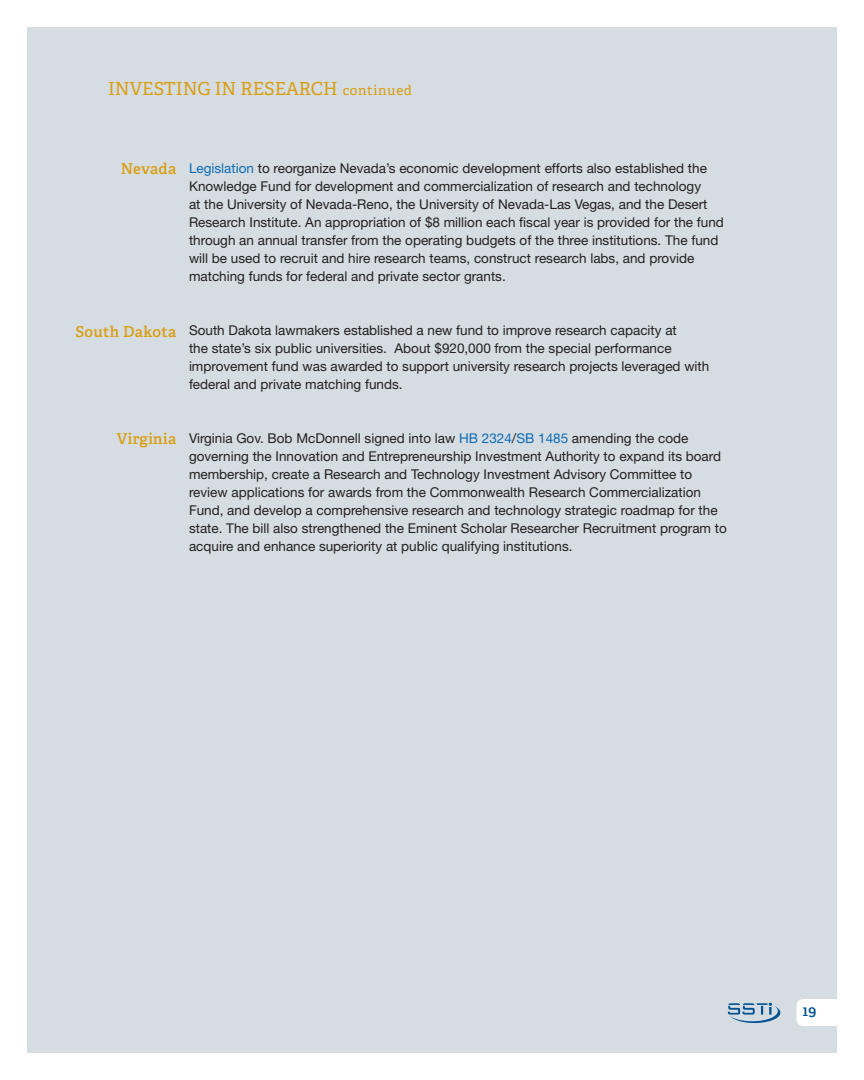
<style>
.page{position:relative;width:864px;height:1080px;background:#fff}
.page>*{position:absolute;margin:0;border:0;box-sizing:border-box;transform-origin:0 0}
.t1{font:18px "Adelle Basic";color:#da9e0f}
.t2{font:600 15px "Adelle Basic";letter-spacing:.025em;color:#da9e0f}
.t3{font:600 15px "Adelle Basic";color:#005294}
.t4{font:13.5px/18px "Helvetica Neue";color:#231f20}
.t5{font:13.5px "Adelle Basic";letter-spacing:.05em;color:#da9e0f}
.s1{color:#0f6cb6}
</style>
<div class="page">
<div style="left:27px;top:27px;width:810px;height:1026px;background:#d5dce2"></div>
<div style="left:796px;top:999px;width:61px;height:27px;background:#fff;border-radius:7px"></div>
<img style="left:728px;top:1003px;width:41px;height:3px">
<h1 class="t1" style="left:108px;top:77px;width:13px">INVESTING</h1>
<h1 class="t1" style="left:215px;top:77px;width:39px">IN RESEARCH</h1>
<p class="t5" style="left:343px;top:81px;width:71px">CONTINUED</p>
<p class="t2" style="left:121px;top:159px;width:57px">Nevada</p>
<p class="t4" style="left:189px;top:159px;width:536px"><span class="s1">Legislation</span> to reorganize Nevada’s economic development efforts also established the Knowledge Fund for development and commercialization of research and technology<br>at the University of Nevada-Reno, the University of Nevada-Las Vegas, and the Desert Research Institute. An appropriation of $8 million each fiscal year is provided for the fund through an annual transfer from the operating budgets of the three institutions. The fund will be used to recruit and hire research teams, construct research labs, and provide matching funds for federal and private sector grants.</p>
<p class="t2" style="left:75px;top:322px;width:102px">South Dakota</p>
<p class="t4" style="left:189px;top:321px;width:522px">South Dakota lawmakers established a new fund to improve research capacity at<br>the state’s six public universities. About $920,000 from the special performance improvement fund was awarded to support university research projects leveraged with federal and private matching funds.</p>
<p class="t2" style="left:117px;top:429px;width:61px">Virginia</p>
<p class="t4" style="left:189px;top:429px;width:539px">Virginia Gov. Bob McDonnell signed into law <span class="s1">HB 2324</span>/<span class="s1">SB 1485</span> amending the code governing the Innovation and Entrepreneurship Investment Authority to expand its board membership, create a Research and Technology Investment Advisory Committee to review applications for awards from the Commonwealth Research Commercialization Fund, and develop a comprehensive research and technology strategic roadmap for the state. The bill also strengthened the Eminent Scholar Researcher Recruitment program to acquire and enhance superiority at public qualifying institutions.</p>
<p class="t3" style="left:802px;top:1001px;width:15px">19</p>
</div>
